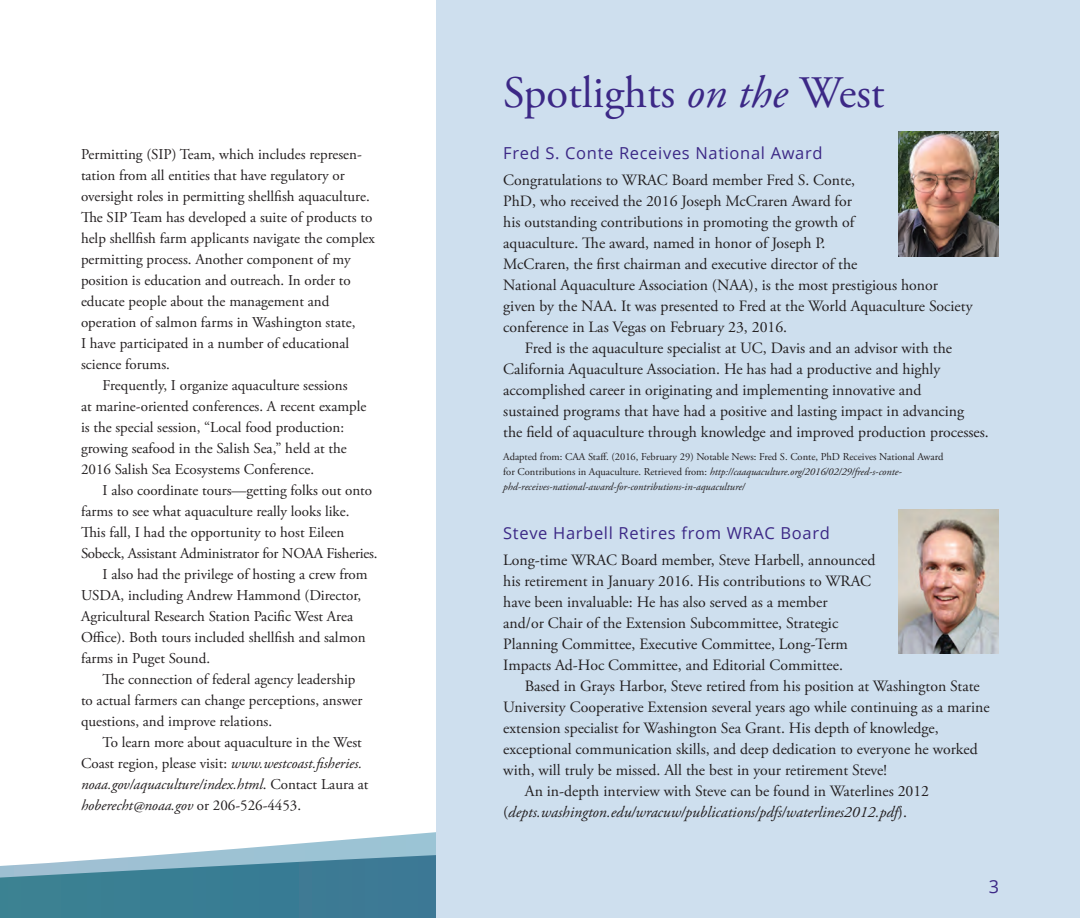
<style>
.page{position:relative;width:1080px;height:918px;background:#fff}
.page>*{position:absolute;margin:0;border:0;box-sizing:border-box;transform-origin:0 0}
.t1{font:45px "Adobe Garamond Pro";color:#3c2886}
.t2{font:18px "Open Sans";color:#3c2886}
.t3{font:16.5px "Open Sans";letter-spacing:.04em;color:#3c2886}
.t4{font:15.75px/21px "Adobe Garamond Pro";color:#231f20}
.t5{font:italic 15.75px "Adobe Garamond Pro";color:#231f20}
.t6{font:15px "Adobe Garamond Pro";color:#231f20}
.t7{font:italic 15px "Adobe Garamond Pro";color:#231f20}
.t8{font:10.5px/15px "Adobe Garamond Pro";color:#231f20}
.s1{font-style:italic}
.s2{font-style:normal}
</style>
<div class="page">
<svg style="left:0;top:835px;width:436px;height:83px"></svg>
<div style="left:436px;top:0;width:644px;height:918px;background:#cedfee"></div>
<img style="left:899px;top:509px;width:100px;height:145px">
<img style="left:899px;top:132px;width:100px;height:124px">
<p class="t6" style="left:81px;top:146px;width:282px">Permitting (SIP) Team, which includes represen-</p>
<p class="t6" style="left:81px;top:167px;width:265px">tation from all entities that have regulatory or</p>
<p class="t6" style="left:81px;top:188px;width:290px">oversight roles in permitting shellfish aquaculture.</p>
<p class="t6" style="left:81px;top:209px;width:293px">The SIP Team has developed a suite of products to</p>
<p class="t6" style="left:81px;top:230px;width:295px">help shellfish farm applicants navigate the complex</p>
<p class="t6" style="left:81px;top:251px;width:271px">permitting process. Another component of my</p>
<p class="t6" style="left:81px;top:272px;width:271px">position is education and outreach. In order to</p>
<p class="t6" style="left:81px;top:293px;width:250px">educate people about the management and</p>
<p class="t6" style="left:81px;top:314px;width:276px">operation of salmon farms in Washington state,</p>
<p class="t6" style="left:81px;top:335px;width:270px">I have participated in a number of educational</p>
<p class="t6" style="left:81px;top:356px;width:91px">science forums.</p>
<p class="t6" style="left:103px;top:377px;width:246px">Frequently, I organize aquaculture sessions</p>
<p class="t6" style="left:81px;top:398px;width:287px">at marine-oriented conferences. A recent example</p>
<p class="t6" style="left:81px;top:419px;width:265px">is the special session, “Local food production:</p>
<p class="t6" style="left:81px;top:440px;width:267px">growing seafood in the Salish Sea,” held at the</p>
<p class="t6" style="left:81px;top:461px;width:235px">2016 Salish Sea Ecosystems Conference.</p>
<p class="t6" style="left:103px;top:482px;width:271px">I also coordinate tours—getting folks out onto</p>
<p class="t6" style="left:81px;top:503px;width:270px">farms to see what aquaculture really looks like.</p>
<p class="t6" style="left:81px;top:524px;width:265px">This fall, I had the opportunity to host Eileen</p>
<p class="t6" style="left:81px;top:545px;width:298px">Sobeck, Assistant Administrator for NOAA Fisheries.</p>
<p class="t6" style="left:103px;top:566px;width:267px">I also had the privilege of hosting a crew from</p>
<p class="t6" style="left:81px;top:587px;width:282px">USDA, including Andrew Hammond (Director,</p>
<p class="t6" style="left:81px;top:608px;width:274px">Agricultural Research Station Pacific West Area</p>
<p class="t6" style="left:81px;top:629px;width:286px">Office). Both tours included shellfish and salmon</p>
<p class="t6" style="left:81px;top:650px;width:131px">farms in Puget Sound.</p>
<p class="t6" style="left:103px;top:671px;width:254px">The connection of federal agency leadership</p>
<p class="t6" style="left:81px;top:692px;width:283px">to actual farmers can change perceptions, answer</p>
<p class="t6" style="left:81px;top:713px;width:193px">questions, and improve relations.</p>
<p class="t6" style="left:103px;top:734px;width:261px">To learn more about aquaculture in the West</p>
<p class="t6" style="left:81px;top:755px;width:283px">Coast region, please visit: <span class="s1">www.westcoast.fisheries.</span></p>
<p class="t7" style="left:81px;top:776px;width:289px">noaa.gov/aquaculture/index.html<span class="s2">. Contact Laura at</span></p>
<p class="t7" style="left:81px;top:797px;width:222px">hoberecht@noaa.gov <span class="s2">or 206-526-4453.</span></p>
<h1 class="t1" style="left:503px;top:65px;width:383px">Spotlights <span class="s1">on the</span> West</h1>
<p class="t3" style="left:503px;top:142px;width:321px">Fred S. Conte Receives National Award</p>
<p class="t4" style="left:503px;top:170px;width:471px">Congratulations to WRAC Board member Fred S. Conte,<br>PhD, who received the 2016 Joseph McCraren Award for<br>his outstanding contributions in promoting the growth of<br>aquaculture. The award, named in honor of Joseph P.<br>McCraren, the first chairman and executive director of the<br>National Aquaculture Association (NAA), is the most prestigious honor given by the NAA. It was presented to Fred at the World Aquaculture Society conference in Las Vegas on February 23, 2016.</p>
<p class="t4" style="left:503px;top:338px;width:487px;text-indent:22px">Fred is the aquaculture specialist at UC, Davis and an advisor with the California Aquaculture Association. He has had a productive and highly accomplished career in originating and implementing innovative and<br>sustained programs that have had a positive and lasting impact in advancing<br>the field of aquaculture through knowledge and improved production processes.</p>
<p class="t8" style="left:503px;top:450px;width:442px">Adapted from: CAA Staff. (2016, February 29) Notable News: Fred S. Conte, PhD Receives National Award for Contributions in Aquaculture. Retrieved from: <span class="s1">http://caaquaculture.org/2016/02/29/fred-s-conte&shy;phd-receives-national-award-for-contributions-in-aquaculture/</span></p>
<p class="t3" style="left:503px;top:521px;width:328px">Steve Harbell Retires from WRAC Board</p>
<p class="t4" style="left:503px;top:550px;width:374px">Long-time WRAC Board member, Steve Harbell, announced his retirement in January 2016. His contributions to WRAC have been invaluable: He has also served as a member<br>and/or Chair of the Extension Subcommittee, Strategic Planning Committee, Executive Committee, Long-Term Impacts Ad-Hoc Committee, and Editorial Committee.</p>
<p class="t4" style="left:525px;top:676px;width:456px">Based in Grays Harbor, Steve retired from his position at Washington State</p>
<p class="t4" style="left:503px;top:697px;width:488px">University Cooperative Extension several years ago while continuing as a marine</p>
<p class="t4" style="left:503px;top:718px;width:437px">extension specialist for Washington Sea Grant. His depth of knowledge,</p>
<p class="t4" style="left:503px;top:739px;width:476px">exceptional communication skills, and deep dedication to everyone he worked</p>
<p class="t4" style="left:503px;top:760px;width:385px">with, will truly be missed. All the best in your retirement Steve!</p>
<p class="t4" style="left:525px;top:781px;width:406px">An in-depth interview with Steve can be found in Waterlines 2012</p>
<p class="t5" style="left:503px;top:803px;width:405px"><span class="s2">(</span>depts.washington.edu/wracuw/publications/pdfs/waterlines2012.pdf<span class="s2">).</span></p>
<p class="t2" style="left:989px;top:874px;width:12px">3</p>
</div>
